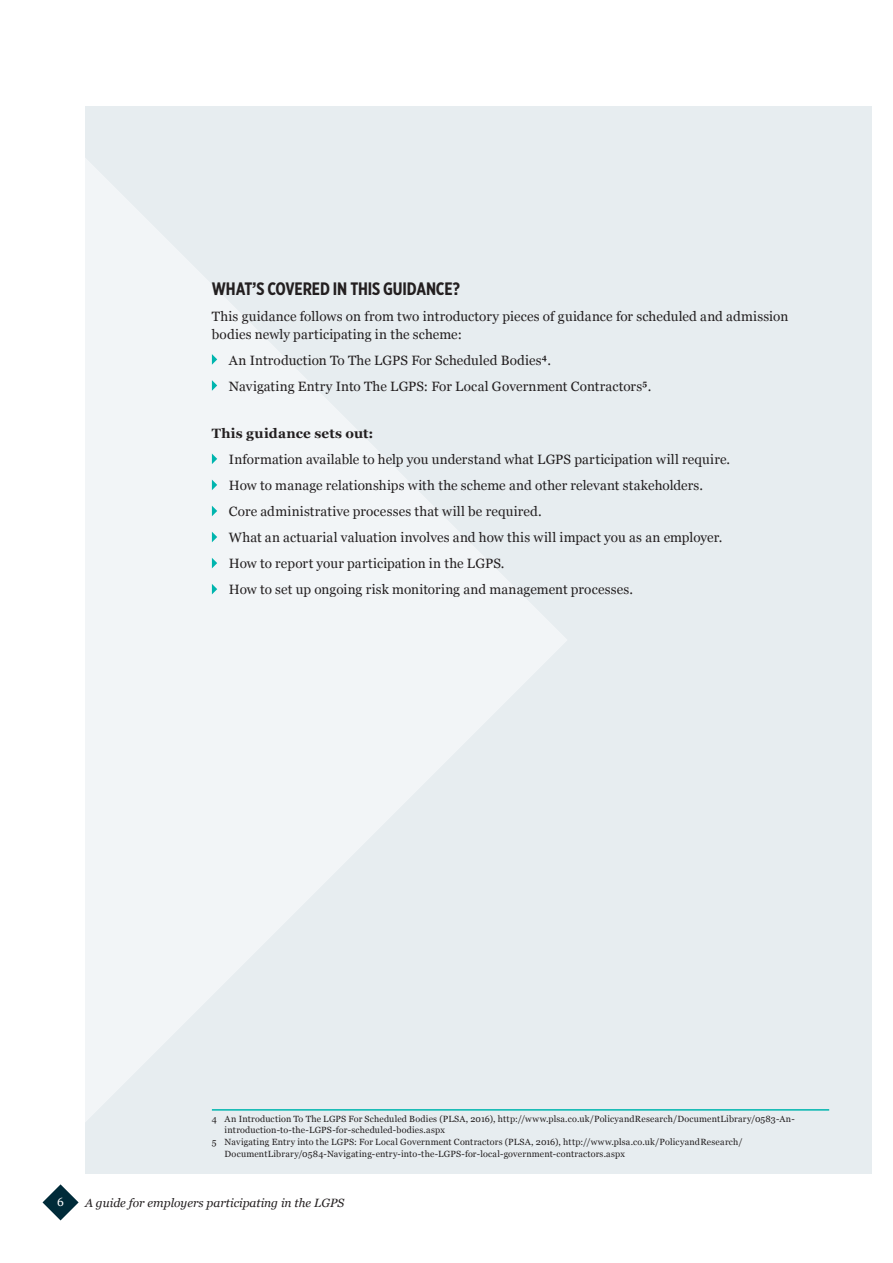
<style>
.page{position:relative;width:893px;height:1263px;background:#fff}
.page>*{position:absolute;margin:0;border:0;box-sizing:border-box;transform-origin:0 0}
.t1{font:700 18px "Gotham X Narrow";letter-spacing:-.005em;color:#231f20}
.t2{font:13.5px/26.1px "Georgia";letter-spacing:.01em;color:#231f20}
.t3{font:700 13.5px "Georgia";letter-spacing:.02em;color:#231f20}
.t4{font:italic 12px "Georgia";color:#231f20}
.t5{font:12px "Georgia";color:#fff}
.t6{font:9px "Georgia";letter-spacing:.02em;color:#231f20}
</style>
<div class="page">
<svg style="left:43px;top:1184px;width:36px;height:36px"></svg>
<div style="left:85px;top:106px;width:787px;height:1068px;background:#e7edf0"></div>
<svg style="left:85px;top:158px;width:483px;height:964px;fill:#f2f5f7"></svg>
<svg style="left:212px;top:354px;width:5px;height:11px"></svg>
<svg style="left:212px;top:380px;width:5px;height:11px"></svg>
<svg style="left:212px;top:453px;width:5px;height:11px"></svg>
<svg style="left:212px;top:480px;width:5px;height:10px"></svg>
<svg style="left:212px;top:506px;width:5px;height:10px"></svg>
<svg style="left:212px;top:532px;width:5px;height:10px"></svg>
<svg style="left:212px;top:558px;width:5px;height:10px"></svg>
<svg style="left:212px;top:584px;width:5px;height:10px"></svg>
<hr style="left:212px;top:1109px;width:617px;height:1px;background:#00b5ae">
<h1 class="t1" style="left:212px;top:278px;width:250px">WHAT’S COVERED IN THIS GUIDANCE?</h1>
<p class="t2" style="left:212px;top:308px;width:578px;line-height:17.5px">This guidance follows on from two introductory pieces of guidance for scheduled and admission bodies newly participating in the scheme:</p>
<p class="t2" style="left:229px;top:347px;width:424px">An Introduction To The LGPS For Scheduled Bodies<sup>4</sup>.<br>Navigating Entry Into The LGPS: For Local Government Contractors<sup>5</sup>.</p>
<p class="t3" style="left:212px;top:426px;width:163px">This guidance sets out:</p>
<p class="t2" style="left:229px;top:446px;width:503px">Information available to help you understand what LGPS participation will require.<br>How to manage relationships with the scheme and other relevant stakeholders.<br>Core administrative processes that will be required.<br>What an actuarial valuation involves and how this will impact you as an employer.<br>How to report your participation in the LGPS.<br>How to set up ongoing risk monitoring and management processes.</p>
<p class="t6" style="left:212px;top:1113px;width:584px">4 An Introduction To The LGPS For Scheduled Bodies (PLSA, 2016), http://www.plsa.co.uk/PolicyandResearch/DocumentLibrary/0583-An-</p>
<p class="t6" style="left:225px;top:1125px;width:222px">introduction-to-the-LGPS-for-scheduled-bodies.aspx</p>
<p class="t6" style="left:212px;top:1137px;width:532px">5 Navigating Entry into the LGPS: For Local Government Contractors (PLSA, 2016), http://www.plsa.co.uk/PolicyandResearch/</p>
<p class="t6" style="left:225px;top:1148px;width:402px">DocumentLibrary/0584-Navigating-entry-into-the-LGPS-for-local-government-contractors.aspx</p>
<p class="t5" style="left:57px;top:1195px;width:8px">6</p>
<p class="t4" style="left:85px;top:1196px;width:261px">A guide for employers participating in the LGPS</p>
</div>
